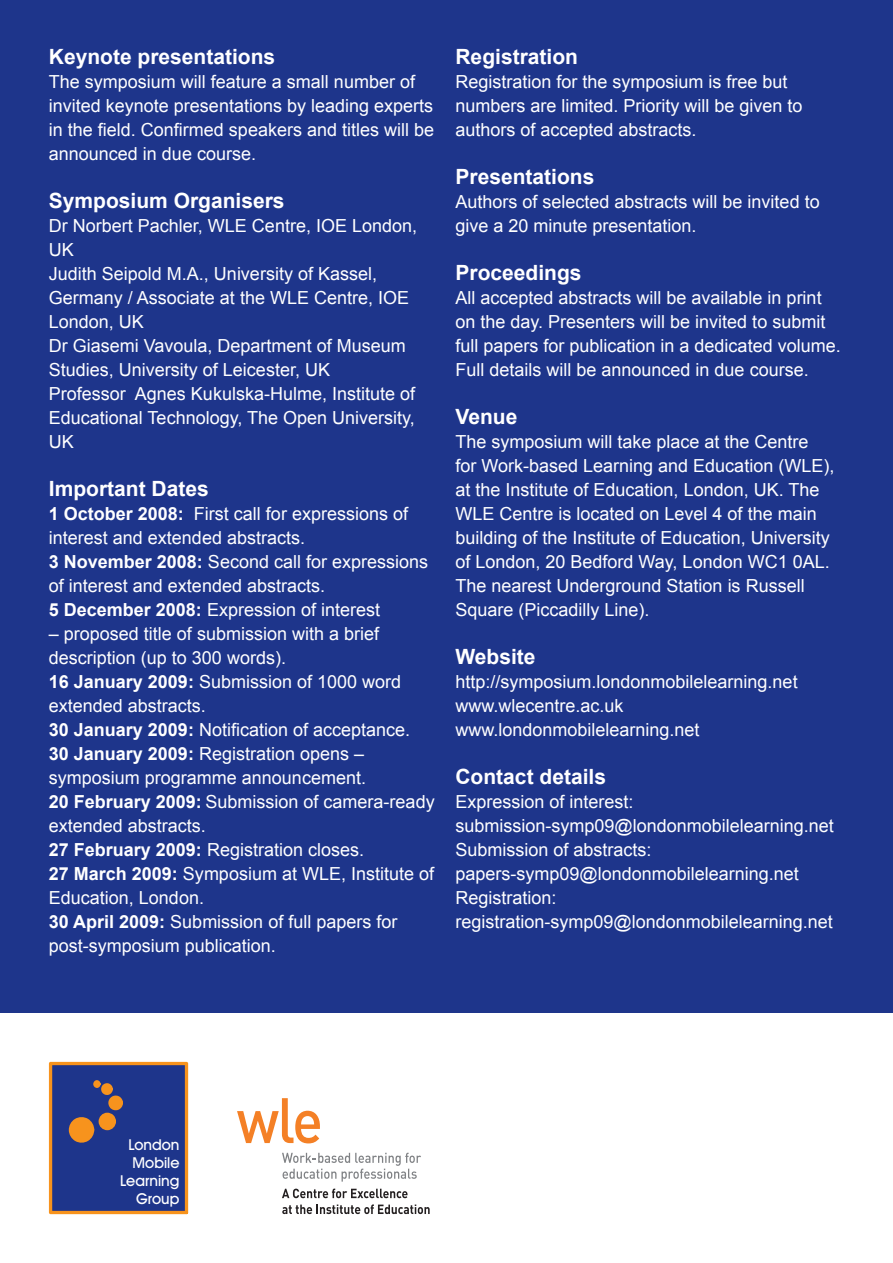
<style>
.page{position:relative;width:893px;height:1263px;background:#fff}
.page>*{position:absolute;margin:0;border:0;box-sizing:border-box;transform-origin:0 0}
.t1{font:700 21px "Arial";color:#fff}
.t2{font:18px/24px "Arial";color:#fff}
.t3{font:500 15.15px/18.1px "Avant Garde IT Cby BT";color:#fff;text-align:right}
.s1{font-weight:700}
</style>
<div class="page">
<div style="left:0;top:0;width:893px;height:1013px;background:#1e358b"></div>
<svg style="left:237px;top:1098px;width:83px;height:45px"></svg>
<svg style="left:282px;top:1153px;width:139px;height:28px"></svg>
<svg style="left:282px;top:1188px;width:126px;height:10px"></svg>
<svg style="left:282px;top:1204px;width:148px;height:10px"></svg>
<svg style="left:49px;top:1062px;width:139px;height:152px;background:#3b417c"></svg>
<p class="t1" style="left:49px;top:43px;width:228px">Keynote presentations</p>
<p class="t2" style="left:49px;top:70px;width:387px">The symposium will feature a small number of invited keynote presentations by leading experts in the field. Confirmed speakers and titles will be announced in due course.</p>
<p class="t1" style="left:49px;top:187px;width:237px">Symposium Organisers</p>
<p class="t2" style="left:49px;top:214px;width:370px">Dr Norbert Pachler, WLE Centre, IOE London,<br>UK</p>
<p class="t2" style="left:49px;top:262px;width:362px">Judith Seipold M.A., University of Kassel,<br>Germany / Associate at the WLE Centre, IOE<br>London, UK</p>
<p class="t2" style="left:49px;top:334px;width:358px">Dr Giasemi Vavoula, Department of Museum<br>Studies, University of Leicester, UK</p>
<p class="t2" style="left:49px;top:382px;width:368px;text-align:justify">Professor Agnes Kukulska-Hulme, Institute of Educational Technology, The Open University, UK</p>
<p class="t1" style="left:49px;top:475px;width:161px">Important Dates</p>
<p class="t2" style="left:49px;top:502px;width:361px"><span class="s1">1 October 2008:</span> First call for expressions of interest and extended abstracts.</p>
<p class="t2" style="left:49px;top:550px;width:381px"><span class="s1">3 November 2008:</span> Second call for expressions of interest and extended abstracts.</p>
<p class="t2" style="left:49px;top:598px;width:333px"><span class="s1">5 December 2008:</span> Expression of interest</p>
<p class="t2" style="left:49px;top:622px;width:332px">– proposed title of submission with a brief description (up to 300 words).</p>
<p class="t2" style="left:49px;top:670px;width:354px"><span class="s1">16 January 2009:</span> Submission of 1000 word extended abstracts.</p>
<p class="t2" style="left:49px;top:718px;width:363px"><span class="s1">30 January 2009:</span> Notification of acceptance.</p>
<p class="t2" style="left:49px;top:742px;width:319px"><span class="s1">30 January 2009:</span> Registration opens – symposium programme announcement.</p>
<p class="t2" style="left:49px;top:790px;width:387px"><span class="s1">20 February 2009:</span> Submission of camera-ready extended abstracts.</p>
<p class="t2" style="left:49px;top:838px;width:317px"><span class="s1">27 February 2009:</span> Registration closes.</p>
<p class="t2" style="left:49px;top:862px;width:387px"><span class="s1">27 March 2009:</span> Symposium at WLE, Institute of<br>Education, London.</p>
<p class="t2" style="left:49px;top:910px;width:350px"><span class="s1">30 April 2009:</span> Submission of full papers for post-symposium publication.</p>
<p class="t1" style="left:455px;top:43px;width:124px">Registration</p>
<p class="t2" style="left:455px;top:70px;width:349px">Registration for the symposium is free but numbers are limited. Priority will be given to authors of accepted abstracts.</p>
<p class="t1" style="left:455px;top:163px;width:140px">Presentations</p>
<p class="t2" style="left:455px;top:190px;width:366px">Authors of selected abstracts will be invited to give a 20 minute presentation.</p>
<p class="t1" style="left:455px;top:259px;width:128px">Proceedings</p>
<p class="t2" style="left:455px;top:286px;width:387px">All accepted abstracts will be available in print on the day. Presenters will be invited to submit full papers for publication in a dedicated volume.<br>Full details will be announced in due course.</p>
<p class="t1" style="left:455px;top:403px;width:63px">Venue</p>
<p class="t2" style="left:455px;top:430px;width:380px">The symposium will take place at the Centre<br>for Work-based Learning and Education (WLE), at the Institute of Education, London, UK. The WLE Centre is located on Level 4 of the main building of the Institute of Education, University of London, 20 Bedford Way, London WC1 0AL.<br>The nearest Underground Station is Russell Square (Piccadilly Line).</p>
<p class="t1" style="left:455px;top:643px;width:82px">Website</p>
<p class="t2" style="left:455px;top:670px;width:344px">http://symposium.londonmobilelearning.net</p>
<p class="t2" style="left:455px;top:694px;width:170px">www.wlecentre.ac.uk</p>
<p class="t2" style="left:455px;top:718px;width:246px">www.londonmobilelearning.net</p>
<p class="t1" style="left:455px;top:763px;width:152px">Contact details</p>
<p class="t2" style="left:455px;top:790px;width:380px">Expression of interest: submission-symp09@londonmobilelearning.net</p>
<p class="t2" style="left:455px;top:838px;width:345px">Submission of abstracts: papers-symp09@londonmobilelearning.net</p>
<p class="t2" style="left:455px;top:886px;width:379px">Registration: registration-symp09@londonmobilelearning.net</p>
<p class="t3" style="left:120px;top:1135px;width:61px">London<br>Mobile<br>Learning<br>Group</p>
</div>
